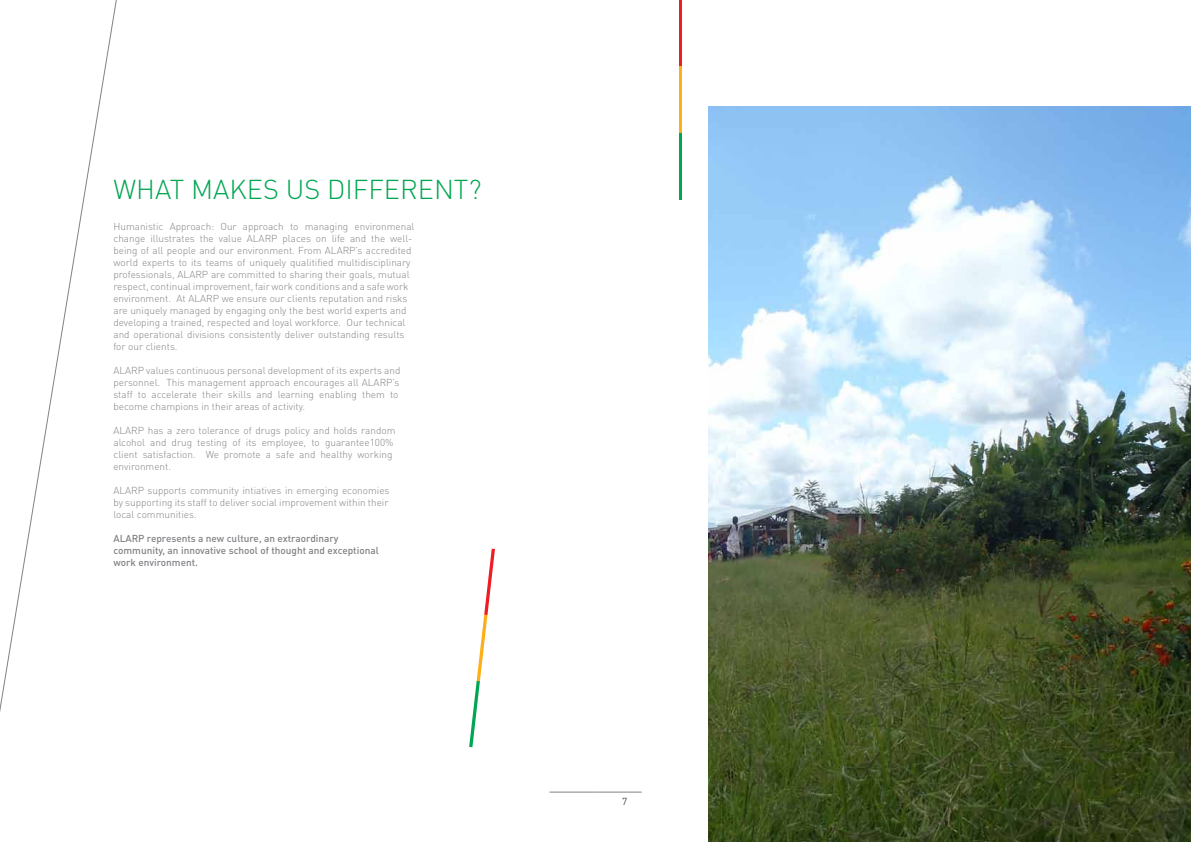
<style>
.page{position:relative;width:1191px;height:842px;background:#fff}
.page>*{position:absolute;margin:0;border:0;box-sizing:border-box;transform-origin:0 0}
.t1{font:300 27px "DIN Pro";color:#00a651}
.t2{font:300 10px/12px "DIN Pro";color:#808285}
.t3{font:500 10px/12px "DIN Pro";color:#808285}
.t4{font:300 10px "DIN Pro";color:#000}
</style>
<div class="page">
<svg style="left:469px;top:549px;width:26px;height:198px"></svg>
<svg style="left:0;top:0;width:117px;height:712px"></svg>
<hr style="left:680px;top:0;width:2px;height:67px;background:#ed1d24">
<hr style="left:680px;top:67px;width:2px;height:66px;background:#fcaf17">
<hr style="left:680px;top:133px;width:2px;height:67px;background:#00a651">
<img style="left:709px;top:107px;width:482px;height:735px">
<hr style="left:595px;top:792px;width:46px;height:1px;background:#808285">
<hr style="left:549px;top:792px;width:46px;height:1px;background:#808285">
<h1 class="t1" style="left:113px;top:171px;width:370px">WHAT MAKES US DIFFERENT?</h1>
<p class="t2" style="left:113px;top:220px;width:302px">Humanistic Approach: Our approach to managing environmenal change illustrates the value ALARP places on life and the well&shy;being of all people and our environment. From ALARP’s accredited world experts to its teams of uniquely qualitified multidisciplinary professionals, ALARP are committed to sharing their goals, mutual respect, continual improvement, fair work conditions and a safe work environment. At ALARP we ensure our clients reputation and risks are uniquely managed by engaging only the best world experts and developing a trained, respected and loyal workforce. Our technical and operational divisions consistently deliver outstanding results for our clients.</p>
<p class="t2" style="left:113px;top:364px;width:289px">ALARP values continuous personal development of its experts and personnel. This management approach encourages all ALARP’s staff to accelerate their skills and learning enabling them to become champions in their areas of activity.</p>
<p class="t2" style="left:113px;top:424px;width:283px">ALARP has a zero tolerance of drugs policy and holds random alcohol and drug testing of its employee, to guarantee100% client satisfaction. We promote a safe and healthy working environment.</p>
<p class="t2" style="left:113px;top:484px;width:278px;text-align:justify">ALARP supports community intiatives in emerging economies by supporting its staff to deliver social improvement within their local communities.</p>
<p class="t3" style="left:113px;top:532px;width:267px">ALARP represents a new culture, an extraordinary community, an innovative school of thought and exceptional work environment.</p>
<p class="t4" style="left:622px;top:795px;width:7px">7</p>
</div>
